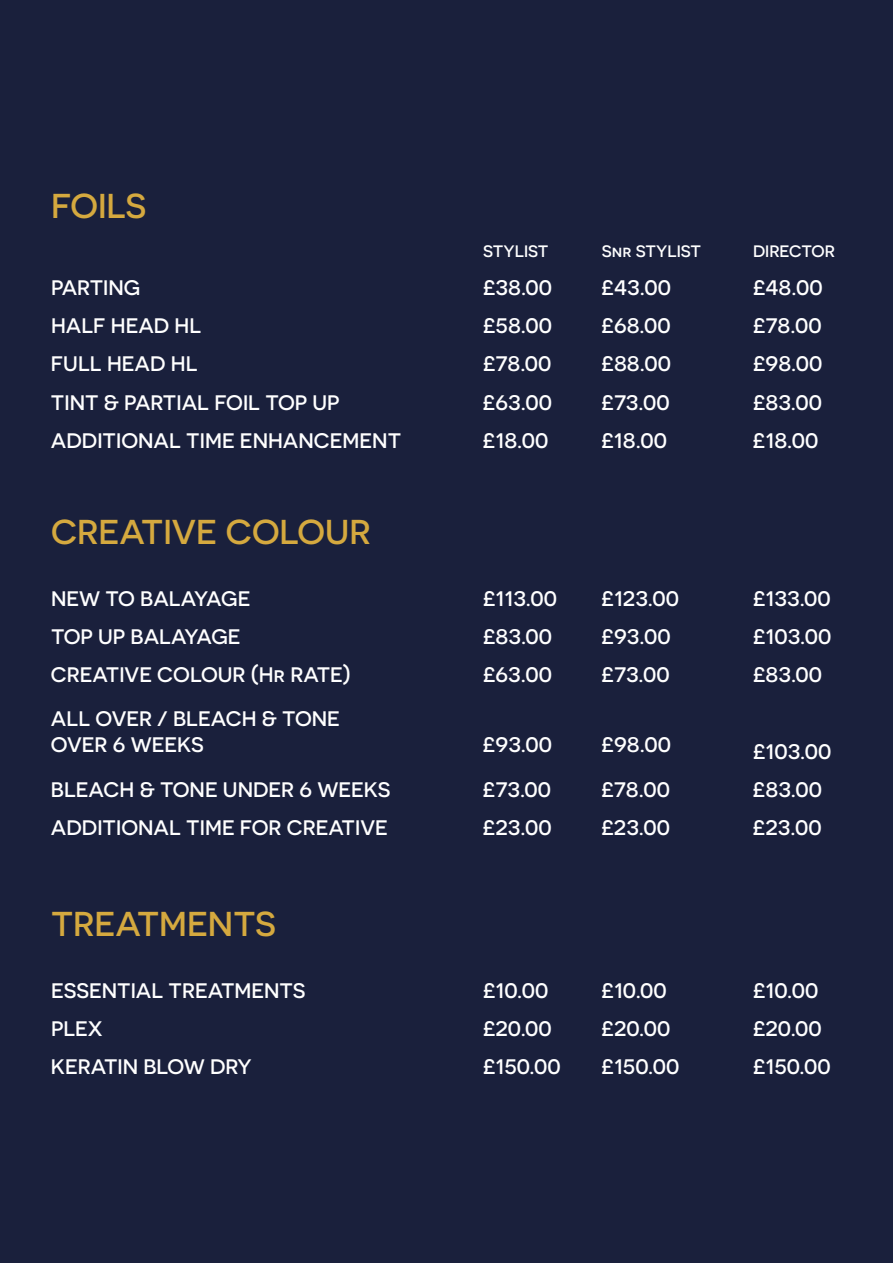
<style>
.page{position:relative;width:893px;height:1263px;background:#1a203c}
.page>*{position:absolute;margin:0;border:0;box-sizing:border-box;transform-origin:0 0}
.t1{font:500 34.5px "Novecentosanswide";color:#d5a93f}
.t2{font:500 21px/26.8px "Novecentosanswide";color:#fff}
.t3{font:500 16.5px "Novecentosanswide";color:#fff}
</style>
<div class="page">
<h1 class="t1" style="left:51px;top:186px;width:97px">FOILS</h1>
<p class="t3" style="left:483px;top:241px;width:67px">STYLIST</p>
<p class="t3" style="left:602px;top:241px;width:101px">Snr STYLIST</p>
<p class="t3" style="left:753px;top:241px;width:83px">DIRECTOR</p>
<p class="t2" style="left:51px;top:274px;width:91px">PARTING</p>
<p class="t2" style="left:483px;top:274px;width:71px">£38.00</p>
<p class="t2" style="left:602px;top:274px;width:71px">£43.00</p>
<p class="t2" style="left:753px;top:274px;width:71px">£48.00</p>
<p class="t2" style="left:51px;top:312px;width:152px">HALF HEAD HL</p>
<p class="t2" style="left:483px;top:312px;width:71px">£58.00</p>
<p class="t2" style="left:601px;top:312px;width:71px">£68.00</p>
<p class="t2" style="left:753px;top:312px;width:70px">£78.00</p>
<p class="t2" style="left:51px;top:350px;width:148px">FULL HEAD HL</p>
<p class="t2" style="left:483px;top:350px;width:70px">£78.00</p>
<p class="t2" style="left:601px;top:350px;width:71px">£88.00</p>
<p class="t2" style="left:753px;top:350px;width:71px">£98.00</p>
<p class="t2" style="left:51px;top:388px;width:290px">TINT &amp; PARTIAL FOIL TOP UP</p>
<p class="t2" style="left:483px;top:388px;width:70px">£63.00</p>
<p class="t2" style="left:601px;top:388px;width:70px">£73.00</p>
<p class="t2" style="left:753px;top:388px;width:71px">£83.00</p>
<p class="t2" style="left:51px;top:427px;width:352px">ADDITIONAL TIME ENHANCEMENT</p>
<p class="t2" style="left:483px;top:427px;width:67px">£18.00</p>
<p class="t2" style="left:601px;top:427px;width:67px">£18.00</p>
<p class="t2" style="left:753px;top:427px;width:67px">£18.00</p>
<h1 class="t1" style="left:51px;top:511px;width:321px">CREATIVE COLOUR</h1>
<p class="t2" style="left:51px;top:585px;width:201px">NEW TO BALAYAGE</p>
<p class="t2" style="left:483px;top:585px;width:76px">£113.00</p>
<p class="t2" style="left:602px;top:585px;width:79px">£123.00</p>
<p class="t2" style="left:753px;top:585px;width:79px">£133.00</p>
<p class="t2" style="left:51px;top:623px;width:191px">TOP UP BALAYAGE</p>
<p class="t2" style="left:483px;top:623px;width:71px">£83.00</p>
<p class="t2" style="left:601px;top:623px;width:71px">£93.00</p>
<p class="t2" style="left:753px;top:623px;width:80px">£103.00</p>
<p class="t2" style="left:51px;top:661px;width:301px">CREATIVE COLOUR (Hr RATE)</p>
<p class="t2" style="left:483px;top:661px;width:70px">£63.00</p>
<p class="t2" style="left:601px;top:661px;width:70px">£73.00</p>
<p class="t2" style="left:753px;top:661px;width:71px">£83.00</p>
<p class="t2" style="left:51px;top:704px;width:290px">ALL OVER / BLEACH &amp; TONE<br>OVER 6 WEEKS</p>
<p class="t2" style="left:483px;top:731px;width:71px">£93.00</p>
<p class="t2" style="left:601px;top:731px;width:71px">£98.00</p>
<p class="t2" style="left:753px;top:738px;width:80px">£103.00</p>
<p class="t2" style="left:51px;top:776px;width:341px">BLEACH &amp; TONE UNDER 6 WEEKS</p>
<p class="t2" style="left:483px;top:776px;width:70px">£73.00</p>
<p class="t2" style="left:601px;top:776px;width:70px">£78.00</p>
<p class="t2" style="left:753px;top:776px;width:71px">£83.00</p>
<p class="t2" style="left:51px;top:814px;width:338px">ADDITIONAL TIME FOR CREATIVE</p>
<p class="t2" style="left:483px;top:814px;width:70px">£23.00</p>
<p class="t2" style="left:601px;top:814px;width:70px">£23.00</p>
<p class="t2" style="left:753px;top:814px;width:70px">£23.00</p>
<h1 class="t1" style="left:51px;top:903px;width:226px">TREATMENTS</h1>
<p class="t2" style="left:51px;top:977px;width:256px">ESSENTIAL TREATMENTS</p>
<p class="t2" style="left:483px;top:977px;width:67px">£10.00</p>
<p class="t2" style="left:602px;top:977px;width:67px">£10.00</p>
<p class="t2" style="left:753px;top:977px;width:67px">£10.00</p>
<p class="t2" style="left:51px;top:1015px;width:53px">PLEX</p>
<p class="t2" style="left:483px;top:1015px;width:70px">£20.00</p>
<p class="t2" style="left:601px;top:1015px;width:70px">£20.00</p>
<p class="t2" style="left:753px;top:1015px;width:70px">£20.00</p>
<p class="t2" style="left:51px;top:1053px;width:202px">KERATIN BLOW DRY</p>
<p class="t2" style="left:483px;top:1053px;width:79px">£150.00</p>
<p class="t2" style="left:601px;top:1053px;width:79px">£150.00</p>
<p class="t2" style="left:753px;top:1053px;width:79px">£150.00</p>
</div>
